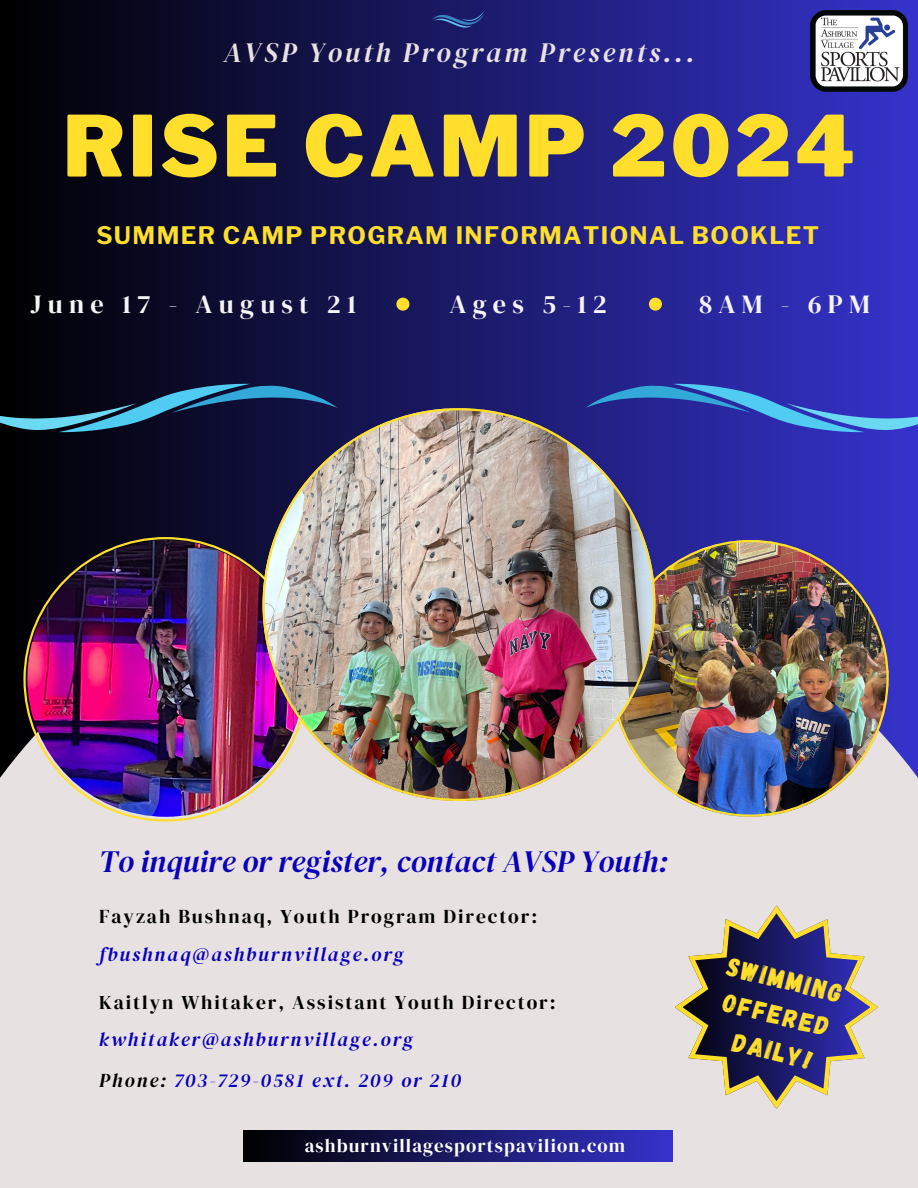
<style>
.page{position:relative;width:918px;height:1188px;background:#fff}
.page>*{position:absolute;margin:0;border:0;box-sizing:border-box;transform-origin:0 0}
.t1{font:900 83.55px "Libre Franklin";letter-spacing:.045em;color:#ffdf2b}
.t2{font:italic 30.75px "DM Serif Display";color:#0900bb}
.t3{font:italic 27.75px "DM Serif Display";letter-spacing:.105em;color:#e8e1e1}
.t4{font:26.25px "DM Serif Display";letter-spacing:.24em;color:#f5f4f5}
.t5{font:26.1px/36px "Gagalin";color:#ffdf2b;text-align:center}
.t6{font:700 24px "Libre Franklin";letter-spacing:.055em;color:#ffdf2b}
.t7{font:italic 19.5px "DM Serif Display";letter-spacing:.1em;color:#0900bb}
.t8{font:19.5px "DM Serif Display";letter-spacing:.1em;color:#000}
.t9{font:18.75px "DM Serif Display";letter-spacing:.06em;color:#fff}
.s1{color:#000}
</style>
<div class="page">
<div style="left:0;top:0;width:918px;height:1188px;background:linear-gradient(to right,#000,#3532cb)"></div>
<div style="left:0;top:547px;width:918px;height:641px;background:#e8e1e1"></div>
<svg style="left:23px;top:537px;width:285px;height:285px;background:#898276"></svg>
<img style="left:27px;top:540px;width:277px;height:277px;border-radius:50%">
<img style="left:612px;top:540px;width:277px;height:277px">
<img style="left:810px;top:11px;width:97px;height:81px">
<svg style="left:0;top:384px;width:337px;height:48px;background:#1b3b57"></svg>
<svg style="left:586px;top:384px;width:332px;height:48px;background:#3554bb"></svg>
<svg style="left:675px;top:905px;width:203px;height:204px;background:#837c93"></svg>
<img style="left:263px;top:408px;width:392px;height:393px">
<div style="left:243px;top:1131px;width:429px;height:30px;background:linear-gradient(to right,#000,#3533cb)"></div>
<svg style="left:432px;top:11px;width:52px;height:17px"></svg>
<svg style="left:396px;top:298px;width:13px;height:13px"></svg>
<svg style="left:649px;top:298px;width:13px;height:13px"></svg>
<h3 class="t3" style="left:223px;top:34px;width:473px">AVSP Youth Program Presents...</h3>
<h5 class="t1" style="left:63px;top:96px;width:793px">RISE CAMP 2024</h5>
<p class="t6" style="left:96px;top:221px;width:724px">SUMMER CAMP PROGRAM INFORMATIONAL BOOKLET</p>
<p class="t4" style="left:30px;top:286px;width:327px">June 17 - August 21</p>
<h2 class="t4" style="left:449px;top:286px;width:159px">Ages 5-12</h2>
<p class="t4" style="left:699px;top:286px;width:172px">8AM - 6PM</p>
<p class="t2" style="left:99px;top:840px;width:571px">To inquire or register, contact AVSP Youth:</p>
<h5 class="t8" style="left:99px;top:903px;width:439px">Fayzah Bushnaq, Youth Program Director:</h5>
<p class="t7" style="left:99px;top:940px;width:306px">fbushnaq@ashburnvillage.org</p>
<h4 class="t8" style="left:99px;top:989px;width:458px">Kaitlyn Whitaker, Assistant Youth Director:</h4>
<p class="t7" style="left:99px;top:1026px;width:315px">kwhitaker@ashburnvillage.org</p>
<p class="t7" style="left:99px;top:1066px;width:364px"><span class="s1">Phone:</span> 703-729-0581 ext. 209 or 210</p>
<p class="t9" style="left:305px;top:1133px;width:322px">ashburnvillagesportspavilion.com</p>
<p class="t5" style="left:733px;top:947px;width:119px;rotate:14deg">Swimming offered daily!</p>
</div>
